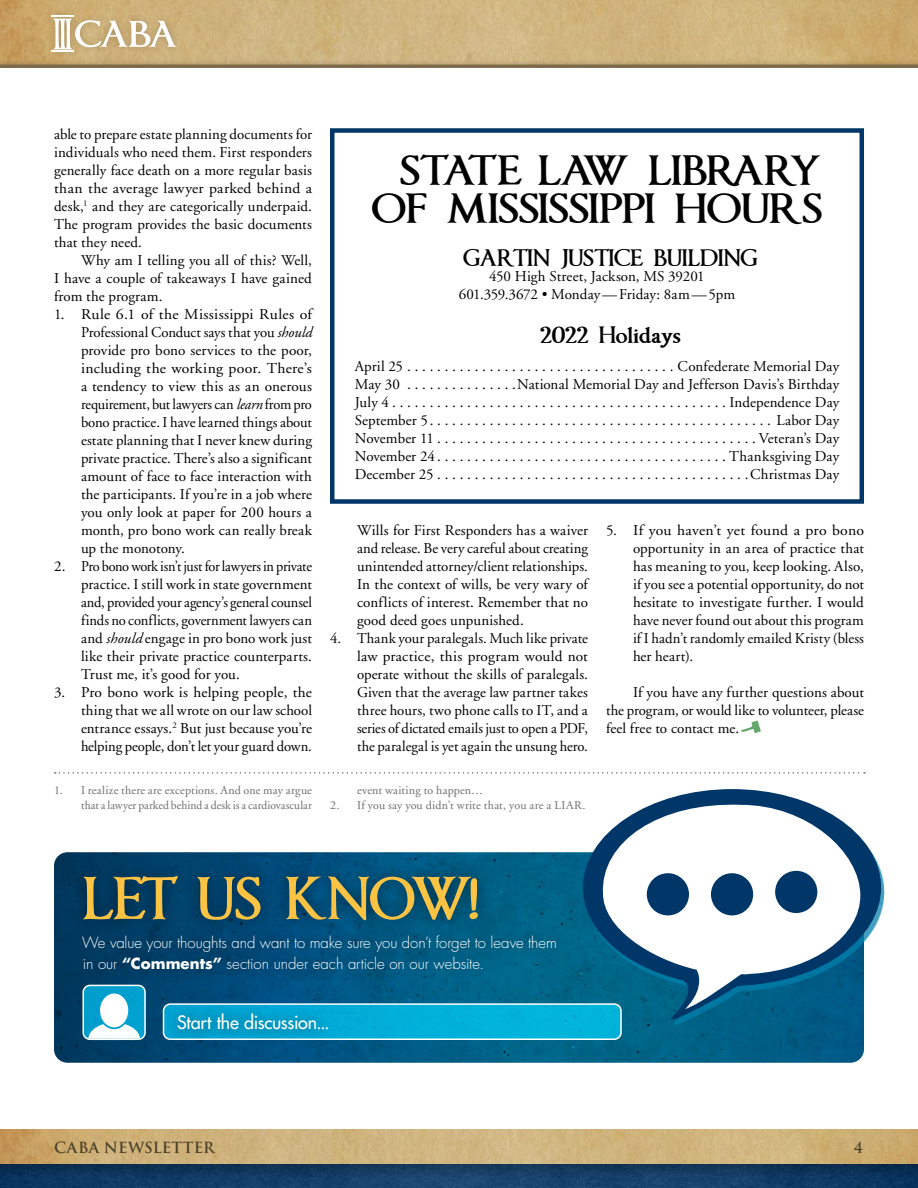
<style>
.page{position:relative;width:918px;height:1188px;background:#fff}
.page>*{position:absolute;margin:0;border:0;box-sizing:border-box;transform-origin:0 0}
.t1{font:700 51px "Imperator";letter-spacing:-.035em;color:#fbc344}
.t2{font:700 36px/37.5px "Imperator";letter-spacing:-.03em;color:#000;text-align:right;scale:1.06 1}
.t3{font:700 20.25px "Imperator";letter-spacing:-.02em;color:#000}
.t4{font:500 18px "Futura LT Pro";letter-spacing:-.015em;color:#fff}
.t5{font:15px/18px "Adobe Garamond";letter-spacing:.005em;color:#000;text-align:justify}
.t6{font:300 15px/21px "Futura LT Pro";letter-spacing:-.005em;color:#fff}
.t7{font:700 15px "Trajan Pro";letter-spacing:.01em;color:#4b402a}
.t8{font:12px/15px "Adobe Garamond";letter-spacing:.01em;color:#6d6e71;text-align:right}
.s1{font-style:italic}
.s2{font-weight:700}
</style>
<div class="page">
<div style="left:0;top:0;width:918px;height:82px;background:#000;opacity:.5"></div>
<img style="left:0;top:1179px;width:918px;height:9px">
<div style="left:0;top:1128px;width:918px;height:51px;background:#000;opacity:.2"></div>
<img style="left:0;top:1130px;width:918px;height:34px">
<div style="left:44px;top:7px;width:139px;height:54px;background:#000;opacity:.2"></div>
<svg style="left:52px;top:16px;width:124px;height:36px"></svg>
<svg style="left:741px;top:720px;width:20px;height:13px"></svg>
<img style="left:54px;top:852px;width:810px;height:211px">
<div style="left:70px;top:862px;width:422px;height:73px;background:#000;opacity:.5"></div>
<div style="left:69px;top:922px;width:501px;height:62px;background:#000;opacity:.5"></div>
<div style="left:164px;top:1004px;width:457px;height:35px;background:#01b1da;border-radius:7px"></div>
<div style="left:163px;top:1003px;width:459px;height:37px;border:2px solid #fff;border-radius:7px"></div>
<div style="left:83px;top:985px;width:62px;height:54px;background:#019ece;border-radius:7px"></div>
<div style="left:82px;top:985px;width:64px;height:55px;border:2px solid #fff;border-radius:7px"></div>
<svg style="left:88px;top:994px;width:52px;height:45px"></svg>
<div style="left:164px;top:1001px;width:176px;height:43px;background:#000;opacity:.5"></div>
<svg style="left:583px;top:789px;width:298px;height:240px"></svg>
<div style="left:647px;top:873px;width:42px;height:42px;background:#003768;border-radius:50%"></div>
<div style="left:711px;top:873px;width:42px;height:42px;background:#003768;border-radius:50%"></div>
<div style="left:775px;top:871px;width:42px;height:42px;background:#003768;border-radius:50%"></div>
<svg style="left:55px;top:772px;width:810px;height:2px"></svg>
<div style="left:330px;top:128px;width:534px;height:376px;border:4px solid #003768"></div>
<p class="t5" style="left:54px;top:126px;width:260px">able to prepare estate planning documents for individuals who need them. First responders generally face death on a more regular basis than the average lawyer parked behind a desk,<sup>1</sup> and they are categorically underpaid.<br>The program provides the basic documents that they need.</p>
<p class="t5" style="left:54px;top:252px;width:259px;text-indent:27px">Why am I telling you all of this? Well, I have a couple of takeaways I have gained from the program.</p>
<p class="t5" style="left:81px;top:306px;width:233px;text-indent:-27px">1. Rule 6.1 of the Mississippi Rules of Professional Conduct says that you <span class="s1">should </span>provide pro bono services to the poor, including the working poor. There’s a tendency to view this as an onerous requirement, but lawyers can <span class="s1">learn</span> from pro bono practice. I have learned things about estate planning that I never knew during private practice. There’s also a significant amount of face to face interaction with the participants. If you’re in a job where you only look at paper for 200 hours a month, pro bono work can really break up the monotony.</p>
<p class="t5" style="left:81px;top:558px;width:233px;text-indent:-27px">2. Pro bono work isn’t just for lawyers in private practice. I still work in state government and, provided your agency’s general counsel finds no conflicts, government lawyers can and <span class="s1">should</span> engage in pro bono work just like their private practice counterparts.<br>Trust me, it’s good for you.</p>
<p class="t5" style="left:81px;top:684px;width:233px;text-indent:-27px">3. Pro bono work is helping people, the thing that we all wrote on our law school entrance essays.<sup>2</sup> But just because you’re helping people, don’t let your guard down.</p>
<h2 class="t2" style="left:372px;top:156px;width:427px">STATE LAW LIBRARY<br>OF MISSISSIPPI HOURS</h2>
<h3 class="t3" style="left:463px;top:249px;width:296px">GARTIN JUSTICE BUILDING</h3>
<p class="t5" style="left:459px;top:268px;width:278px;text-align:center">450 High Street, Jackson, MS 39201<br>601.359.3672 • Monday—Friday: 8am—5pm</p>
<h3 class="t3" style="left:540px;top:325px;width:142px">2022 Holidays</h3>
<p class="t5" style="left:355px;top:358px;width:50px">April 25</p>
<p class="t5" style="left:678px;top:358px;width:163px">Confederate Memorial Day</p>
<p class="t5" style="left:355px;top:376px;width:47px">May 30</p>
<p class="t5" style="left:517px;top:376px;width:324px">National Memorial Day and Jefferson Davis’s Birthday</p>
<p class="t5" style="left:355px;top:394px;width:36px">July 4</p>
<p class="t5" style="left:729px;top:394px;width:111px">Independence Day</p>
<p class="t5" style="left:355px;top:412px;width:75px">September 5</p>
<p class="t5" style="left:776px;top:412px;width:64px">Labor Day</p>
<p class="t5" style="left:355px;top:430px;width:81px">November 11</p>
<p class="t5" style="left:759px;top:430px;width:82px">Veteran’s Day</p>
<p class="t5" style="left:355px;top:448px;width:82px">November 24</p>
<p class="t5" style="left:729px;top:448px;width:111px">Thanksgiving Day</p>
<p class="t5" style="left:355px;top:466px;width:80px">December 25</p>
<p class="t5" style="left:750px;top:466px;width:91px">Christmas Day</p>
<p class="t5" style="left:357px;top:522px;width:233px">Wills for First Responders has a waiver and release. Be very careful about creating unintended attorney/client relationships.<br>In the context of wills, be very wary of conflicts of interest. Remember that no good deed goes unpunished.</p>
<p class="t5" style="left:357px;top:630px;width:233px;text-indent:-27px">4. Thank your paralegals. Much like private law practice, this program would not operate without the skills of paralegals.<br>Given that the average law partner takes three hours, two phone calls to IT, and a series of dictated emails just to open a PDF, the paralegal is yet again the unsung hero.</p>
<p class="t5" style="left:633px;top:522px;width:233px;text-indent:-27px">5. If you haven’t yet found a pro bono opportunity in an area of practice that has meaning to you, keep looking. Also, if you see a potential opportunity, do not hesitate to investigate further. I would have never found out about this program if I hadn’t randomly emailed Kristy (bless her heart).</p>
<p class="t5" style="left:606px;top:684px;width:259px;text-indent:27px">If you have any further questions about the program, or would like to volunteer, please feel free to contact me.</p>
<p class="t8" style="left:54px;top:783px;width:260px">1. I realize there are exceptions. And one may argue that a lawyer parked behind a desk is a cardiovascular</p>
<p class="t8" style="left:357px;top:783px;width:128px">event waiting to happen…</p>
<p class="t8" style="left:330px;top:798px;width:257px">2. If you say you didn’t write that, you are a LIAR.</p>
<h1 class="t1" style="left:82px;top:876px;width:398px">LET US KNOW!</h1>
<p class="t6" style="left:82px;top:932px;width:476px">We value your thoughts and want to make sure you don’t forget to leave them in our <span class="s2">“Comments”</span> section under each article on our website.</p>
<p class="t4" style="left:177px;top:1009px;width:154px">Start the discussion...</p>
<p class="t7" style="left:54px;top:1138px;width:162px">CABA NEWSLETTER</p>
<p class="t7" style="left:854px;top:1138px;width:10px">4</p>
</div>
